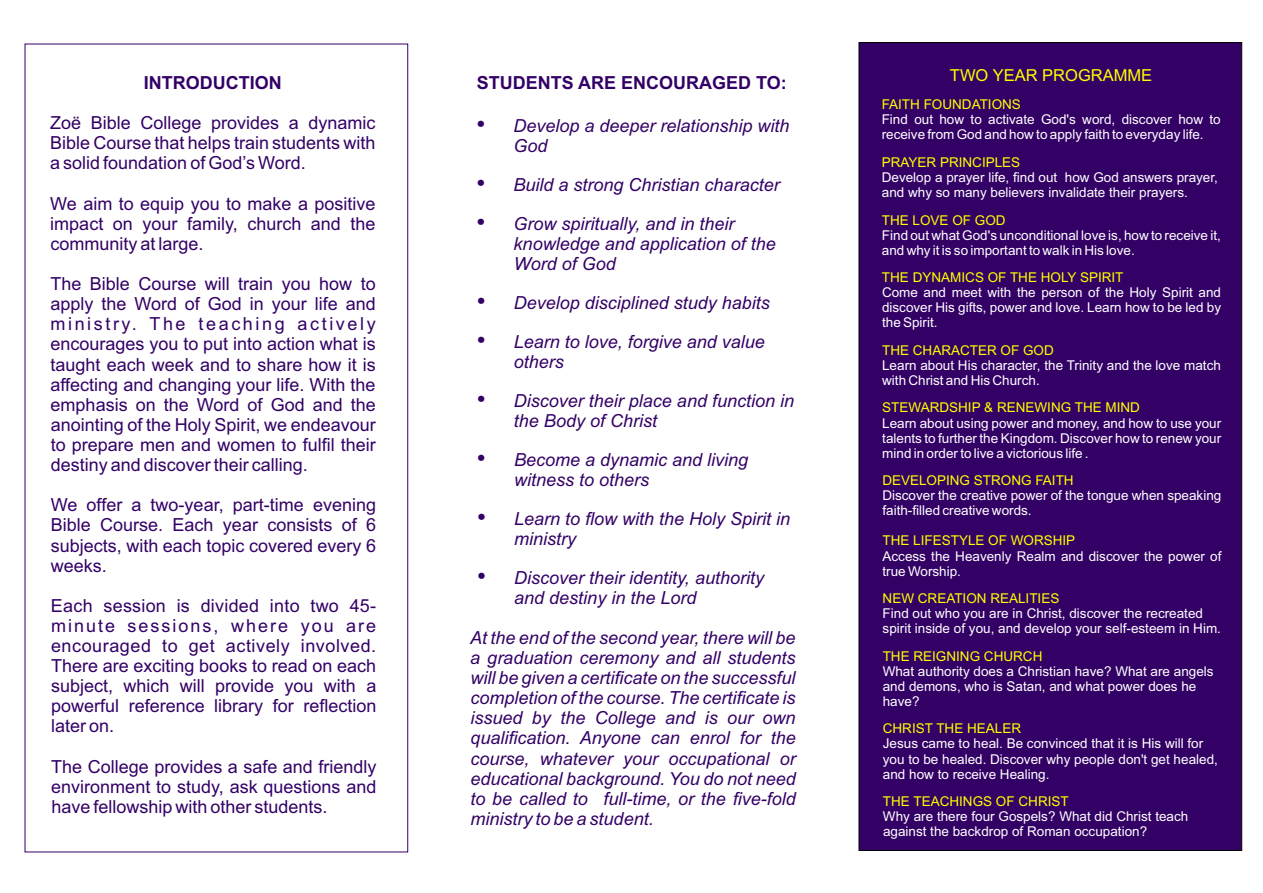
<style>
.page{position:relative;width:1263px;height:893px;background:#fff}
.page>*{position:absolute;margin:0;border:0;box-sizing:border-box;transform-origin:0 0}
.t1{font:18px/20.1px "Arial";color:#306;text-align:justify}
.t2{font:italic 18px/20.1px "Arial";color:#306}
.t3{font:700 18px "Arial";color:#306}
.t4{font:16.5px "Arial";color:#ff0}
.t5{font:13.5px/15.1px "Arial";color:#fff}
.t6{font:13.5px "Arial";color:#ff0}
</style>
<div class="page">
<div style="left:858px;top:42px;width:384px;height:809px;background:#306"></div>
<div style="left:874px;top:59px;width:356px;height:786px;background:#306"></div>
<h1 class="t3" style="left:144px;top:76px;width:139px">INTRODUCTION</h1>
<h1 class="t1" style="left:50px;top:114px;width:327px">Zoë Bible College provides a dynamic Bible Course that helps train students with a solid foundation of God’s Word.</h1>
<h1 class="t1" style="left:50px;top:195px;width:327px">We aim to equip you to make a positive impact on your family, church and the community at large.</h1>
<p class="t1" style="left:50px;top:275px;width:327px">The Bible Course will train you how to apply the Word of God in your life and ministry. The teaching actively encourages you to put into action what is taught each week and to share how it is affecting and changing your life. With the emphasis on the Word of God and the anointing of the Holy Spirit, we endeavour to prepare men and women to fulfil their destiny and discover their calling.</p>
<h1 class="t1" style="left:51px;top:497px;width:327px">We offer a two-year, part-time evening Bible Course. Each year consists of 6 subjects, with each topic covered every 6 weeks.</h1>
<h1 class="t1" style="left:51px;top:597px;width:327px">Each session is divided into two 45- minute sessions, where you are encouraged to get actively involved.<br>There are exciting books to read on each subject, which will provide you with a powerful reference library for reflection later on.</h1>
<h1 class="t1" style="left:51px;top:758px;width:327px">The College provides a safe and friendly environment to study, ask questions and have fellowship with other students.</h1>
<h1 class="t3" style="left:477px;top:75px;width:312px">STUDENTS ARE ENCOURAGED TO:</h1>
<h1 class="t2" style="left:513px;top:117px;width:278px">Develop a deeper relationship with<br>God</h1>
<h1 class="t2" style="left:513px;top:167px;width:268px;line-height:38.8px">Build a strong Christian character<br>Grow spiritually, and in their</h1>
<h1 class="t2" style="left:514px;top:235px;width:264px">knowledge and application of the<br>Word of God</h1>
<h1 class="t2" style="left:514px;top:285px;width:258px;line-height:38.8px">Develop disciplined study habits<br>Learn to love, forgive and value</h1>
<h1 class="t2" style="left:514px;top:344px;width:282px;line-height:38.8px">others<br>Discover their place and function in</h1>
<h1 class="t2" style="left:514px;top:403px;width:236px;line-height:38.8px">the Body of Christ<br>Become a dynamic and living</h1>
<h1 class="t2" style="left:514px;top:462px;width:278px;line-height:38.8px">witness to others<br>Learn to flow with the Holy Spirit in</h1>
<h1 class="t2" style="left:514px;top:521px;width:251px;line-height:38.8px">ministry<br>Discover their identity, authority</h1>
<h1 class="t2" style="left:514px;top:589px;width:184px">and destiny in the Lord</h1>
<p class="t2" style="left:470px;top:629px;width:327px;text-align:justify">At the end of the second year, there will be a graduation ceremony and all students will be given a certificate on the successful completion of the course. The certificate is issued by the College and is our own qualification. Anyone can enrol for the course, whatever your occupational or educational background. You do not need to be called to full-time, or the five-fold ministry to be a student.</p>
<p class="t4" style="left:950px;top:69px;width:204px">TWO YEAR PROGRAMME</p>
<p class="t6" style="left:882px;top:99px;width:141px">FAITH FOUNDATIONS</p>
<p class="t5" style="left:882px;top:113px;width:340px">Find out how to activate God's word, discover how to receive from God and how to apply faith to everyday life.</p>
<p class="t6" style="left:882px;top:157px;width:140px">PRAYER PRINCIPLES</p>
<p class="t5" style="left:882px;top:171px;width:338px">Develop a prayer life, find out how God answers prayer, and why so many believers invalidate their prayers.</p>
<p class="t6" style="left:882px;top:215px;width:125px">THE LOVE OF GOD</p>
<p class="t5" style="left:882px;top:229px;width:340px">Find out what God's unconditional love is, how to receive it, and why it is so important to walk in His love.</p>
<p class="t6" style="left:882px;top:272px;width:243px">THE DYNAMICS OF THE HOLY SPIRIT</p>
<p class="t5" style="left:882px;top:286px;width:341px;text-align:justify">Come and meet with the person of the Holy Spirit and discover His gifts, power and love. Learn how to be led by the Spirit.</p>
<p class="t6" style="left:882px;top:345px;width:173px">THE CHARACTER OF GOD</p>
<p class="t5" style="left:882px;top:359px;width:340px">Learn about His character, the Trinity and the love match with Christ and His Church.</p>
<p class="t6" style="left:882px;top:403px;width:259px">STEWARDSHIP &amp; RENEWING THE MIND</p>
<p class="t5" style="left:882px;top:416px;width:341px;text-align:justify">Learn about using power and money, and how to use your talents to further the Kingdom. Discover how to renew your mind in order to live a victorious life .</p>
<p class="t6" style="left:882px;top:475px;width:193px">DEVELOPING STRONG FAITH</p>
<p class="t5" style="left:882px;top:489px;width:340px">Discover the creative power of the tongue when speaking faith-filled creative words.</p>
<p class="t6" style="left:882px;top:536px;width:194px">THE LIFESTYLE OF WORSHIP</p>
<p class="t5" style="left:882px;top:549px;width:340px">Access the Heavenly Realm and discover the power of true Worship.</p>
<p class="t6" style="left:882px;top:593px;width:178px">NEW CREATION REALITIES</p>
<p class="t5" style="left:882px;top:607px;width:340px">Find out who you are in Christ, discover the recreated spirit inside of you, and develop your self-esteem in Him.</p>
<p class="t6" style="left:883px;top:651px;width:161px">THE REIGNING CHURCH</p>
<p class="t5" style="left:883px;top:665px;width:332px">What authority does a Christian have? What are angels and demons, who is Satan, and what power does he have?</p>
<p class="t6" style="left:883px;top:724px;width:140px">CHRIST THE HEALER</p>
<p class="t5" style="left:883px;top:737px;width:337px">Jesus came to heal. Be convinced that it is His will for you to be healed. Discover why people don't get healed, and how to receive Healing.</p>
<p class="t6" style="left:883px;top:796px;width:187px">THE TEACHINGS OF CHRIST</p>
<p class="t5" style="left:883px;top:810px;width:307px">Why are there four Gospels? What did Christ teach against the backdrop of Roman occupation?</p>
</div>
